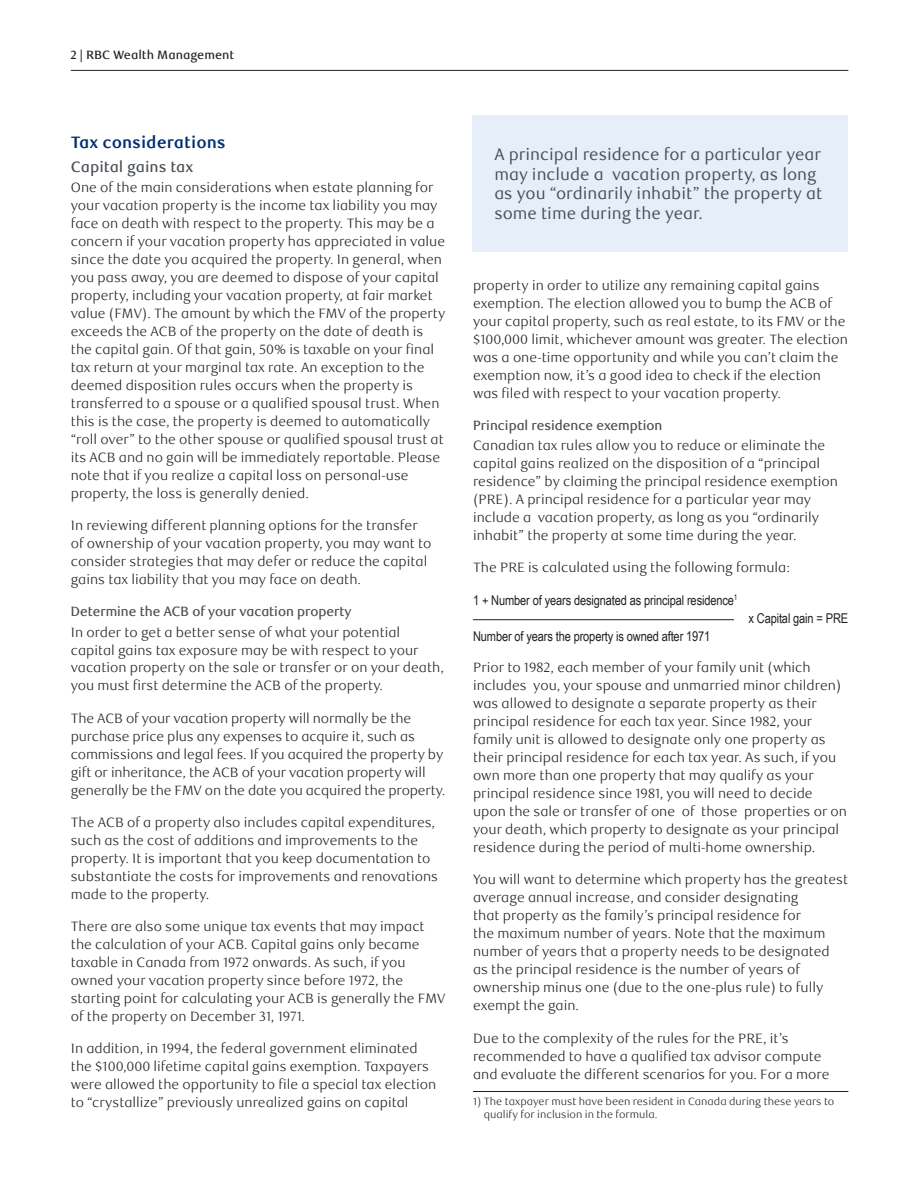
<style>
.page{position:relative;width:918px;height:1188px;background:#fff}
.page>*{position:absolute;margin:0;border:0;box-sizing:border-box;transform-origin:0 0}
.t1{font:16.5px/19.5px "RBC Text";color:#4a4f55}
._4-Text_Headline{font:700 16.5px "RBC Text";color:#002f73}
._6-Subhead_L1{font:500 15px "RBC Text";color:#4a4f55}
._5-Body_Copy{font:300 13.5px/18px "RBC Text";color:#231f20}
._5-Body_Copy-2{font:13.5px "Arial Narrow";letter-spacing:-.01em;color:#231f20}
._7-Subhead_L2{font:500 13.5px "RBC Display";color:#4a4f55}
.t2{font:500 12px "RBC Text";color:#231f20}
._5-Body_Copy-3{font:300 10.5px/12.6px "RBC Text";color:#231f20}
</style>
<div class="page">
<hr style="left:473px;top:619px;width:261px;height:1px;background:#231f20">
<hr style="left:473px;top:1091px;width:375px;height:1px;background:#231f20">
<hr style="left:71px;top:70px;width:777px;height:1px;background:#231f20">
<div style="left:473px;top:115px;width:375px;height:137px;background:#e6eefa"></div>
<p class="t2" style="left:70px;top:47px;width:165px">2 | RBC Wealth Management</p>
<h2 class="_4-Text_Headline" style="left:71px;top:132px;width:157px">Tax considerations</h2>
<h3 class="_6-Subhead_L1" style="left:71px;top:158px;width:124px">Capital gains tax</h3>
<p class="_5-Body_Copy" style="left:71px;top:179px;width:376px">One of the main considerations when estate planning for your vacation property is the income tax liability you may face on death with respect to the property. This may be a concern if your vacation property has appreciated in value since the date you acquired the property. In general, when you pass away, you are deemed to dispose of your capital property, including your vacation property, at fair market value (FMV). The amount by which the FMV of the property exceeds the ACB of the property on the date of death is the capital gain. Of that gain, 50% is taxable on your final tax return at your marginal tax rate. An exception to the deemed disposition rules occurs when the property is transferred to a spouse or a qualified spousal trust. When this is the case, the property is deemed to automatically “roll over” to the other spouse or qualified spousal trust at its ACB and no gain will be immediately reportable. Please note that if you realize a capital loss on personal-use property, the loss is generally denied.</p>
<p class="_5-Body_Copy" style="left:71px;top:517px;width:362px">In reviewing different planning options for the transfer of ownership of your vacation property, you may want to consider strategies that may defer or reduce the capital gains tax liability that you may face on death.</p>
<h4 class="_7-Subhead_L2" style="left:71px;top:604px;width:282px">Determine the ACB of your vacation property</h4>
<p class="_5-Body_Copy" style="left:71px;top:623px;width:375px">In order to get a better sense of what your potential capital gains tax exposure may be with respect to your vacation property on the sale or transfer or on your death, you must first determine the ACB of the property.</p>
<p class="_5-Body_Copy" style="left:71px;top:709px;width:376px">The ACB of your vacation property will normally be the purchase price plus any expenses to acquire it, such as commissions and legal fees. If you acquired the property by gift or inheritance, the ACB of your vacation property will generally be the FMV on the date you acquired the property.</p>
<p class="_5-Body_Copy" style="left:71px;top:814px;width:369px">The ACB of a property also includes capital expenditures, such as the cost of additions and improvements to the property. It is important that you keep documentation to substantiate the costs for improvements and renovations made to the property.</p>
<p class="_5-Body_Copy" style="left:71px;top:918px;width:376px">There are also some unique tax events that may impact the calculation of your ACB. Capital gains only became taxable in Canada from 1972 onwards. As such, if you owned your vacation property since before 1972, the starting point for calculating your ACB is generally the FMV of the property on December 31, 1971.</p>
<p class="_5-Body_Copy" style="left:71px;top:1040px;width:367px">In addition, in 1994, the federal government eliminated the $100,000 lifetime capital gains exemption. Taxpayers were allowed the opportunity to file a special tax election to “crystallize” previously unrealized gains on capital</p>
<p class="t1" style="left:494px;top:145px;width:329px">A principal residence for a particular year may include a vacation property, as long as you “ordinarily inhabit” the property at some time during the year.</p>
<p class="_5-Body_Copy" style="left:473px;top:276px;width:376px">property in order to utilize any remaining capital gains exemption. The election allowed you to bump the ACB of your capital property, such as real estate, to its FMV or the $100,000 limit, whichever amount was greater. The election was a one-time opportunity and while you can’t claim the exemption now, it’s a good idea to check if the election was filed with respect to your vacation property.</p>
<h4 class="_7-Subhead_L2" style="left:473px;top:418px;width:191px">Principal residence exemption</h4>
<p class="_5-Body_Copy" style="left:473px;top:437px;width:366px">Canadian tax rules allow you to reduce or eliminate the capital gains realized on the disposition of a “principal residence” by claiming the principal residence exemption (PRE). A principal residence for a particular year may include a vacation property, as long as you “ordinarily inhabit” the property at some time during the year.</p>
<p class="_5-Body_Copy" style="left:473px;top:559px;width:319px">The PRE is calculated using the following formula:</p>
<p class="_5-Body_Copy-2" style="left:473px;top:590px;width:266px">1 + Number of years designated as principal residence<sup>1</sup></p>
<p class="_5-Body_Copy-2" style="left:748px;top:608px;width:101px">x Capital gain = PRE</p>
<p class="_5-Body_Copy-2" style="left:473px;top:626px;width:239px">Number of years the property is owned after 1971</p>
<p class="_5-Body_Copy" style="left:473px;top:659px;width:376px">Prior to 1982, each member of your family unit (which includes you, your spouse and unmarried minor children) was allowed to designate a separate property as their principal residence for each tax year. Since 1982, your family unit is allowed to designate only one property as their principal residence for each tax year. As such, if you own more than one property that may qualify as your principal residence since 1981, you will need to decide upon the sale or transfer of one of those properties or on your death, which property to designate as your principal residence during the period of multi-home ownership.</p>
<p class="_5-Body_Copy" style="left:473px;top:871px;width:377px">You will want to determine which property has the greatest average annual increase, and consider designating<br>that property as the family’s principal residence for<br>the maximum number of years. Note that the maximum number of years that a property needs to be designated as the principal residence is the number of years of ownership minus one (due to the one-plus rule) to fully exempt the gain.</p>
<p class="_5-Body_Copy" style="left:473px;top:1029px;width:358px">Due to the complexity of the rules for the PRE, it’s recommended to have a qualified tax advisor compute and evaluate the different scenarios for you. For a more</p>
<p class="_5-Body_Copy-3" style="left:484px;top:1096px;width:352px;text-indent:-11px">1) The taxpayer must have been resident in Canada during these years to qualify for inclusion in the formula.</p>
</div>
